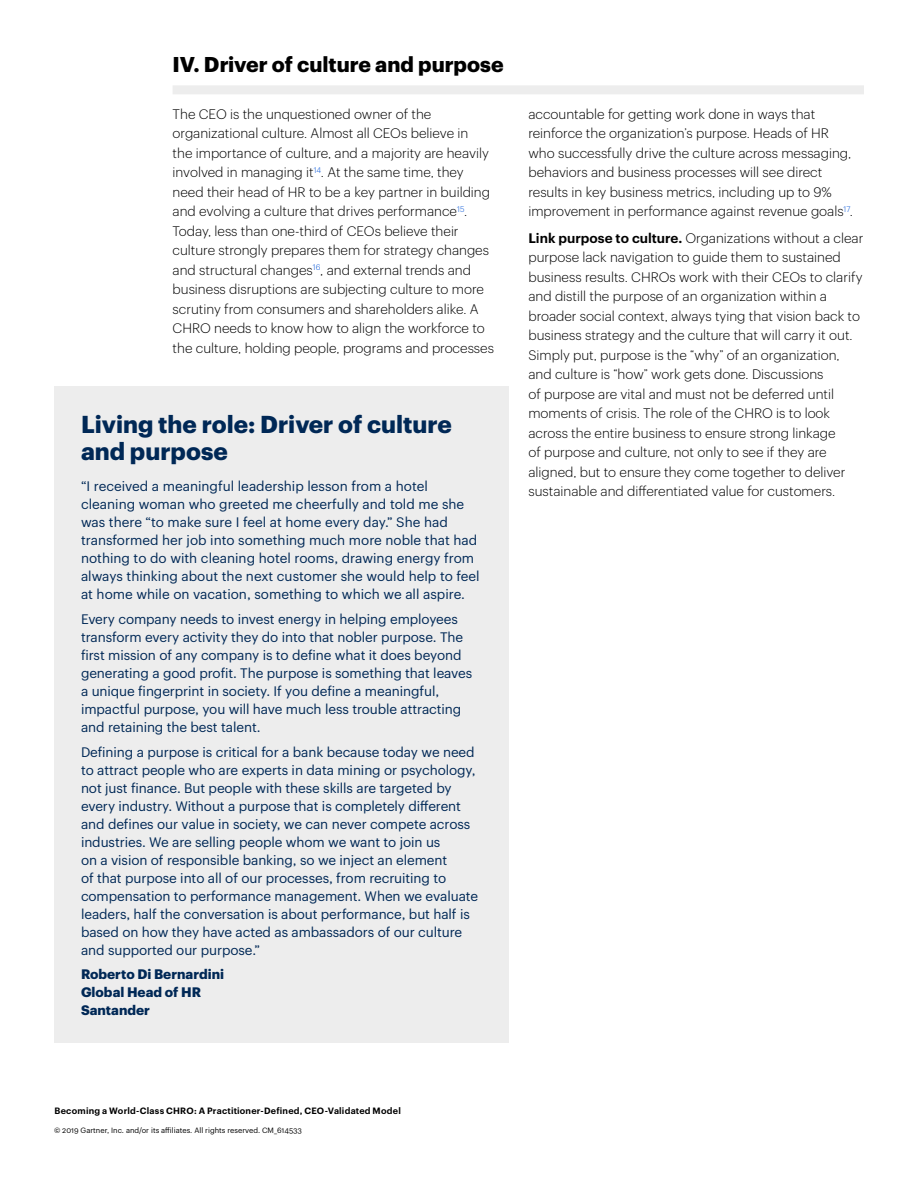
<style>
.page{position:relative;width:918px;height:1188px;background:#fff}
.page>*{position:absolute;margin:0;border:0;box-sizing:border-box;transform-origin:0 0}
.t1{font:700 24px/27px "Graphik";color:#002856}
.t2{font:700 21px "Graphik";color:#000}
.t3{font:300 13.5px/19.5px "Graphik";color:#000}
.t4{font:13.5px/18px "Graphik";letter-spacing:-.005em;color:#002856}
.t5{font:700 13.5px/18px "Graphik";color:#002856}
.t6{font:600 9px "Graphik";letter-spacing:.025em;color:#000}
.t7{font:7.5px "Graphik";color:#000}
.s1{font-weight:600}
</style>
<div class="page">
<div style="left:173px;top:85px;width:691px;height:9px;background:#ededed"></div>
<div style="left:54px;top:386px;width:454px;height:656px;background:#ededed"></div>
<h2 class="t2" style="left:173px;top:48px;width:333px">IV. Driver of culture and purpose</h2>
<p class="t3" style="left:173px;top:103px;width:323px">The CEO is the unquestioned owner of the organizational culture. Almost all CEOs believe in<br>the importance of culture, and a majority are heavily involved in managing it<sup>14</sup>. At the same time, they need their head of HR to be a key partner in building and evolving a culture that drives performance<sup>15</sup>.<br>Today, less than one-third of CEOs believe their culture strongly prepares them for strategy changes and structural changes<sup>16</sup>, and external trends and business disruptions are subjecting culture to more scrutiny from consumers and shareholders alike. A CHRO needs to know how to align the workforce to the culture, holding people, programs and processes</p>
<p class="t3" style="left:528px;top:103px;width:326px">accountable for getting work done in ways that reinforce the organization’s purpose. Heads of HR who successfully drive the culture across messaging, behaviors and business processes will see direct results in key business metrics, including up to 9% improvement in performance against revenue goals<sup>17</sup>.</p>
<p class="t3" style="left:528px;top:227px;width:336px"><span class="s1">Link purpose to culture.</span> Organizations without a clear purpose lack navigation to guide them to sustained business results. CHROs work with their CEOs to clarify and distill the purpose of an organization within a broader social context, always tying that vision back to business strategy and the culture that will carry it out.<br>Simply put, purpose is the “why” of an organization, and culture is “how” work gets done. Discussions<br>of purpose are vital and must not be deferred until moments of crisis. The role of the CHRO is to look across the entire business to ensure strong linkage<br>of purpose and culture, not only to see if they are aligned, but to ensure they come together to deliver sustainable and differentiated value for customers.</p>
<h1 class="t1" style="left:81px;top:408px;width:373px">Living the role: Driver of culture and purpose</h1>
<p class="t4" style="left:81px;top:476px;width:400px">“I received a meaningful leadership lesson from a hotel cleaning woman who greeted me cheerfully and told me she was there “to make sure I feel at home every day.” She had transformed her job into something much more noble that had nothing to do with cleaning hotel rooms, drawing energy from always thinking about the next customer she would help to feel at home while on vacation, something to which we all aspire.</p>
<p class="t4" style="left:81px;top:609px;width:393px">Every company needs to invest energy in helping employees transform every activity they do into that nobler purpose. The first mission of any company is to define what it does beyond generating a good profit. The purpose is something that leaves a unique fingerprint in society. If you define a meaningful, impactful purpose, you will have much less trouble attracting and retaining the best talent.</p>
<p class="t4" style="left:81px;top:742px;width:399px">Defining a purpose is critical for a bank because today we need to attract people who are experts in data mining or psychology, not just finance. But people with these skills are targeted by every industry. Without a purpose that is completely different and defines our value in society, we can never compete across industries. We are selling people whom we want to join us<br>on a vision of responsible banking, so we inject an element<br>of that purpose into all of our processes, from recruiting to compensation to performance management. When we evaluate leaders, half the conversation is about performance, but half is based on how they have acted as ambassadors of our culture and supported our purpose.”</p>
<p class="t5" style="left:81px;top:964px;width:145px">Roberto Di Bernardini<br>Global Head of HR<br>Santander</p>
<p class="t6" style="left:55px;top:1104px;width:348px">Becoming a World-Class CHRO: A Practitioner-Defined, CEO-Validated Model</p>
<p class="t7" style="left:54px;top:1124px;width:250px">© 2019 Gartner, Inc. and/or its affiliates. All rights reserved. CM_614533</p>
</div>
